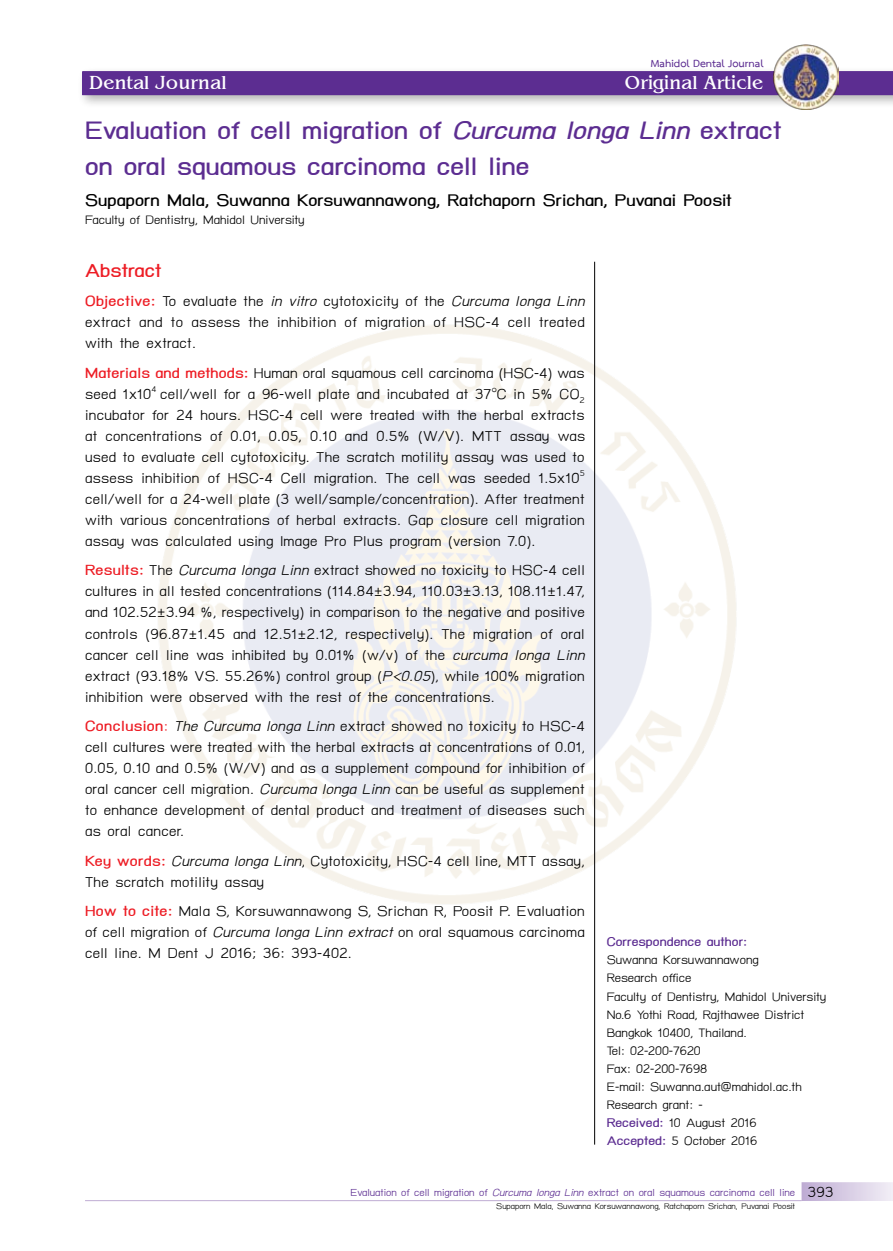
<style>
.page{position:relative;width:893px;height:1251px;background:#fff}
.page>*{position:absolute;margin:0;border:0;box-sizing:border-box;transform-origin:0 0}
.t1{font:700 36px/36px "TH Baijam";color:#5c2d91}
.t2{font:27px "DSE Mai Thai";color:#fff}
.t3{font:700 27px "TH Baijam";color:#ed1c24}
.t4{font:700 24px "TH Baijam";color:#000}
.t5{font:21px/21px "TH Baijam";letter-spacing:.015em;color:#000;text-align:justify}
.t6{font:18px/18px "TH Baijam";color:#000}
.t7{font:700 18px "TH Baijam";color:#5c2d91}
.t8{font:15px "TH Baijam";color:#5c2d91}
.t9{font:700 15px "TH Sarabun PSK";color:#5c2d91}
.t10{font:12px "TH Baijam";color:#000}
.s1{font-style:italic}
.s2{font-weight:700;color:#ed1c24}
.s3{color:#ed1c24}
.s4{font-weight:700;color:#5c2d91}
.s5{font-size:21px;color:#000}
</style>
<div class="page">
<img style="left:158px;top:321px;width:578px;height:586px">
<svg style="left:801px;top:1182px;width:92px;height:18px;background:#d8cde4"></svg>
<hr style="left:85px;top:1199px;width:716px;height:1px;background:#5c2d91">
<hr style="left:594px;top:262px;width:1px;height:882px;background:#000">
<div style="left:77px;top:66px;width:816px;height:54px;background:#000;opacity:.3"></div>
<div style="left:82px;top:71px;width:811px;height:24px;background:#5c2d91"></div>
<img style="left:773px;top:44px;width:65px;height:65px">
<p class="t9" style="left:651px;top:54px;width:114px">Mahidol Dental Journal</p>
<p class="t2" style="left:89px;top:66px;width:139px">Dental Journal</p>
<p class="t2" style="left:625px;top:66px;width:140px">Original Article</p>
<h1 class="t1" style="left:85px;top:112px;width:698px">Evaluation of cell migration of <span class="s1">Curcuma longa Linn</span> extract on oral squamous carcinoma cell line</h1>
<p class="t4" style="left:85px;top:187px;width:648px">Supaporn Mala, Suwanna Korsuwannawong, Ratchaporn Srichan, Puvanai Poosit</p>
<p class="t6" style="left:85px;top:210px;width:221px">Faculty of Dentistry, Mahidol University</p>
<p class="t3" style="left:85px;top:255px;width:78px">Abstract</p>
<p class="t5" style="left:85px;top:290px;width:501px"><span class="s2">Objective:</span> To evaluate the <span class="s1">in vitro</span> cytotoxicity of the <span class="s1">Curcuma longa Linn </span>extract and to assess the inhibition of migration of HSC-4 cell treated with the extract.</p>
<p class="t5" style="left:85px;top:362px;width:502px"><span class="s2">Materials and methods:</span> Human oral squamous cell carcinoma (HSC-4) was seed 1x10<sup>4</sup> cell/well for a 96-well plate and incubated at 37<sup>๐</sup>C in 5% CO<sub>2 </sub>incubator for 24 hours. HSC-4 cell were treated with the herbal extracts at concentrations of 0.01, 0.05, 0.10 and 0.5% (W/V). MTT assay was used to evaluate cell cytotoxicity. The scratch motility assay was used to assess inhibition of HSC-4 Cell migration. The cell was seeded 1.5x10<sup>5 </sup>cell/well for a 24-well plate (3 well/sample/concentration). After treatment with various concentrations of herbal extracts. Gap closure cell migration assay was calculated using Image Pro Plus program (version 7.0).</p>
<p class="t5" style="left:85px;top:559px;width:501px"><span class="s2">Results:</span> The <span class="s1">Curcuma longa Linn</span> extract showed no toxicity to HSC-4 cell cultures in all tested concentrations (114.84±3.94, 110.03±3.13, 108.11±1.47, and 102.52±3.94 %, respectively) in comparison to the negative and positive controls (96.87±1.45 and 12.51±2.12, respectively). The migration of oral cancer cell line was inhibited by 0.01% (w/v) of the <span class="s1">curcuma longa Linn </span>extract (93.18% VS. 55.26%) control group (<span class="s1">P&lt;0.05</span>), while 100% migration inhibition were observed with the rest of the concentrations.</p>
<p class="t5" style="left:85px;top:715px;width:501px"><span class="s2">Conclusion</span><span class="s3">:</span> <span class="s1">The Curcuma longa Linn</span> extract showed no toxicity to HSC-4 cell cultures were treated with the herbal extracts at concentrations of 0.01, 0.05, 0.10 and 0.5% (W/V) and as a supplement compound for inhibition of oral cancer cell migration. <span class="s1">Curcuma longa Linn</span> can be useful as supplement to enhance development of dental product and treatment of diseases such as oral cancer.</p>
<p class="t5" style="left:85px;top:849px;width:501px"><span class="s2">Key words:</span> <span class="s1">Curcuma longa Linn</span>, Cytotoxicity, HSC-4 cell line, MTT assay,<br>The scratch motility assay</p>
<p class="t5" style="left:85px;top:900px;width:501px"><span class="s2">How to cite:</span> Mala S, Korsuwannawong S, Srichan R, Poosit P. Evaluation of cell migration of <span class="s1">Curcuma longa Linn extract</span> on oral squamous carcinoma cell line. M Dent J 2016; 36: 393-402.</p>
<p class="t7" style="left:607px;top:931px;width:142px">Correspondence author:</p>
<p class="t6" style="left:607px;top:950px;width:221px">Suwanna Korsuwannawong<br>Research office<br>Faculty of Dentistry, Mahidol University<br>No.6 Yothi Road, Rajthawee District<br>Bangkok 10400, Thailand.<br>Tel: 02-200-7620<br>Fax: 02-200-7698<br>E-mail: Suwanna.aut@mahidol.ac.th<br>Research grant: -<br><span class="s4">Received:</span> 10 August 2016<br><span class="s4">Accepted:</span> 5 October 2016</p>
<p class="t8" style="left:350px;top:1183px;width:484px">Evaluation of cell migration of <span class="s1">Curcuma longa Linn</span> extract on oral squamous carcinoma cell line <span class="s5">393</span></p>
<p class="t10" style="left:496px;top:1199px;width:300px">Supaporn Mala, Suwanna Korsuwannawong, Ratchaporn Srichan, Puvanai Poosit</p>
</div>
